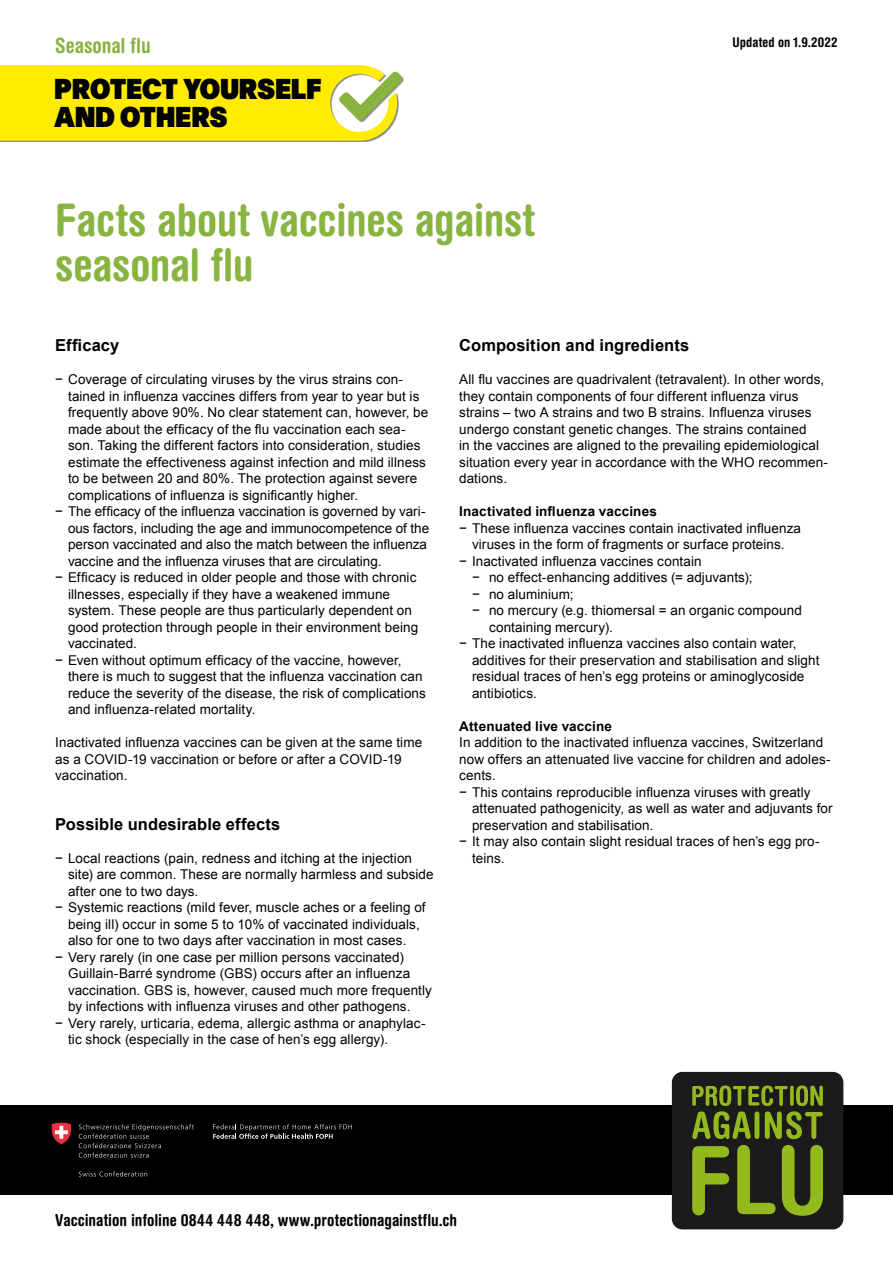
<style>
.page{position:relative;width:893px;height:1263px;background:#fff}
.page>*{position:absolute;margin:0;border:0;box-sizing:border-box;transform-origin:0 0}
.t1{font:700 condensed 45px/45px "Helvetica Rounded";letter-spacing:-.01em;color:#88b43f}
.t2{font:28.05px/28.8px "Plain Super";color:#000;scale:.9 1}
.t3{font:700 condensed 21px "Helvetica Rounded";letter-spacing:-.005em;color:#88b43f}
.t4{font:700 16.5px "Arial";letter-spacing:.005em;color:#000}
.t5{font:700 condensed 16.5px "Helvetica Rounded";color:#000}
.t6{font:13.5px/16.5px "Arial";letter-spacing:.005em;color:#000}
.t7{font:700 13.5px "Arial";letter-spacing:.015em;color:#000}
.t8{font:700 condensed 13.5px "Helvetica Rounded";letter-spacing:.01em;color:#000}
</style>
<div class="page">
<div style="left:0;top:1106px;width:893px;height:89px;background:#000"></div>
<svg style="left:213px;top:1124px;width:139px;height:15px"></svg>
<svg style="left:79px;top:1124px;width:115px;height:34px"></svg>
<svg style="left:79px;top:1171px;width:68px;height:5px"></svg>
<svg style="left:52px;top:1123px;width:19px;height:21px"></svg>
<div style="left:672px;top:1072px;width:171px;height:157px;background:#1c1a1b;border-radius:11px"></div>
<svg style="left:692px;top:1146px;width:37px;height:69px"></svg>
<svg style="left:737px;top:1145px;width:38px;height:69px"></svg>
<svg style="left:782px;top:1145px;width:41px;height:71px"></svg>
<svg style="left:692px;top:1085px;width:131px;height:54px"></svg>
<svg style="left:0;top:65px;width:402px;height:76px;background:#f9ea19"></svg>
<h3 class="t3" style="left:55px;top:33px;width:97px">Seasonal flu</h3>
<h2 class="t2" style="left:54px;top:72px;width:299px">PROTECT YOURSELF<br>AND OTHERS</h2>
<h1 class="t1" style="left:55px;top:196px;width:481px">Facts about vaccines against seasonal flu</h1>
<p class="t8" style="left:732px;top:34px;width:107px">Updated on 1.9.2022</p>
<p class="t4" style="left:55px;top:334px;width:66px">Efficacy</p>
<p class="t6" style="left:55px;top:371px;width:349px">− Coverage of circulating viruses by the virus strains con-</p>
<p class="t6" style="left:68px;top:388px;width:353px">tained in influenza vaccines differs from year to year but is</p>
<p class="t6" style="left:68px;top:404px;width:362px">frequently above 90%. No clear statement can, however, be</p>
<p class="t6" style="left:68px;top:421px;width:339px">made about the efficacy of the flu vaccination each sea-</p>
<p class="t6" style="left:68px;top:437px;width:354px">son. Taking the different factors into consideration, studies</p>
<p class="t6" style="left:68px;top:454px;width:359px">estimate the effectiveness against infection and mild illness</p>
<p class="t6" style="left:68px;top:470px;width:351px">to be between 20 and 80%. The protection against severe</p>
<p class="t6" style="left:68px;top:487px;width:292px">complications of influenza is significantly higher.</p>
<p class="t6" style="left:55px;top:503px;width:372px">− The efficacy of the influenza vaccination is governed by vari-</p>
<p class="t6" style="left:68px;top:520px;width:363px">ous factors, including the age and immunocompetence of the</p>
<p class="t6" style="left:68px;top:536px;width:361px">person vaccinated and also the match between the influenza</p>
<p class="t6" style="left:68px;top:553px;width:315px">vaccine and the influenza viruses that are circulating.</p>
<p class="t6" style="left:55px;top:569px;width:363px">− Efficacy is reduced in older people and those with chronic</p>
<p class="t6" style="left:68px;top:586px;width:324px">illnesses, especially if they have a weakened immune</p>
<p class="t6" style="left:68px;top:602px;width:346px">system. These people are thus particularly dependent on</p>
<p class="t6" style="left:68px;top:619px;width:352px">good protection through people in their environment being</p>
<p class="t6" style="left:68px;top:635px;width:70px">vaccinated.</p>
<p class="t6" style="left:55px;top:652px;width:348px">− Even without optimum efficacy of the vaccine, however,</p>
<p class="t6" style="left:68px;top:668px;width:356px">there is much to suggest that the influenza vaccination can</p>
<p class="t6" style="left:68px;top:685px;width:359px">reduce the severity of the disease, the risk of complications</p>
<p class="t6" style="left:68px;top:701px;width:189px">and influenza-related mortality.</p>
<p class="t6" style="left:55px;top:734px;width:368px">Inactivated influenza vaccines can be given at the same time as a COVID-19 vaccination or before or after a COVID-19 vaccination.</p>
<p class="t4" style="left:55px;top:813px;width:227px">Possible undesirable effects</p>
<p class="t6" style="left:55px;top:850px;width:358px">− Local reactions (pain, redness and itching at the injection</p>
<p class="t6" style="left:68px;top:866px;width:367px">site) are common. These are normally harmless and subside</p>
<p class="t6" style="left:68px;top:883px;width:132px">after one to two days.</p>
<p class="t6" style="left:55px;top:899px;width:372px">− Systemic reactions (mild fever, muscle aches or a feeling of</p>
<p class="t6" style="left:68px;top:916px;width:353px">being ill) occur in some 5 to 10% of vaccinated individuals,</p>
<p class="t6" style="left:68px;top:932px;width:340px">also for one to two days after vaccination in most cases.</p>
<p class="t6" style="left:55px;top:949px;width:350px">− Very rarely (in one case per million persons vaccinated)</p>
<p class="t6" style="left:68px;top:965px;width:344px">Guillain-Barré syndrome (GBS) occurs after an influenza</p>
<p class="t6" style="left:68px;top:982px;width:365px">vaccination. GBS is, however, caused much more frequently</p>
<p class="t6" style="left:68px;top:998px;width:344px">by infections with influenza viruses and other pathogens.</p>
<p class="t6" style="left:55px;top:1015px;width:372px">− Very rarely, urticaria, edema, allergic asthma or anaphylac-</p>
<p class="t6" style="left:68px;top:1031px;width:322px">tic shock (especially in the case of hen’s egg allergy).</p>
<p class="t4" style="left:459px;top:334px;width:232px">Composition and ingredients</p>
<p class="t6" style="left:459px;top:371px;width:370px">All flu vaccines are quadrivalent (tetravalent). In other words, they contain components of four different influenza virus strains – two A strains and two B strains. Influenza viruses undergo constant genetic changes. The strains contained<br>in the vaccines are aligned to the prevailing epidemiological situation every year in accordance with the WHO recommen&shy;dations.</p>
<p class="t7" style="left:459px;top:502px;width:199px">Inactivated influenza vaccines</p>
<p class="t6" style="left:459px;top:520px;width:343px">− These influenza vaccines contain inactivated influenza</p>
<p class="t6" style="left:472px;top:536px;width:314px">viruses in the form of fragments or surface proteins.</p>
<p class="t6" style="left:459px;top:553px;width:244px">− Inactivated influenza vaccines contain</p>
<p class="t6" style="left:472px;top:569px;width:282px">− no effect-enhancing additives (= adjuvants);</p>
<p class="t6" style="left:472px;top:586px;width:103px">− no aluminium;</p>
<p class="t6" style="left:472px;top:602px;width:331px">− no mercury (e.g. thiomersal = an organic compound</p>
<p class="t6" style="left:489px;top:619px;width:125px">containing mercury).</p>
<p class="t6" style="left:459px;top:635px;width:339px">− The inactivated influenza vaccines also contain water,</p>
<p class="t6" style="left:472px;top:652px;width:349px">additives for their preservation and stabilisation and slight</p>
<p class="t6" style="left:472px;top:668px;width:334px">residual traces of hen’s egg proteins or aminoglycoside</p>
<p class="t6" style="left:472px;top:685px;width:66px">antibiotics.</p>
<p class="t7" style="left:459px;top:717px;width:154px">Attenuated live vaccine</p>
<p class="t6" style="left:459px;top:734px;width:373px">In addition to the inactivated influenza vaccines, Switzerland now offers an attenuated live vaccine for children and adoles&shy;cents.<br>− This contains reproducible influenza viruses with greatly</p>
<p class="t6" style="left:472px;top:800px;width:362px">attenuated pathogenicity, as well as water and adjuvants for</p>
<p class="t6" style="left:472px;top:817px;width:183px">preservation and stabilisation.</p>
<p class="t6" style="left:459px;top:833px;width:362px">− It may also contain slight residual traces of hen’s egg pro-</p>
<p class="t6" style="left:472px;top:850px;width:34px">teins.</p>
<p class="t5" style="left:55px;top:1210px;width:403px">Vaccination infoline 0844 448 448, www.protectionagainstflu.ch</p>
</div>
